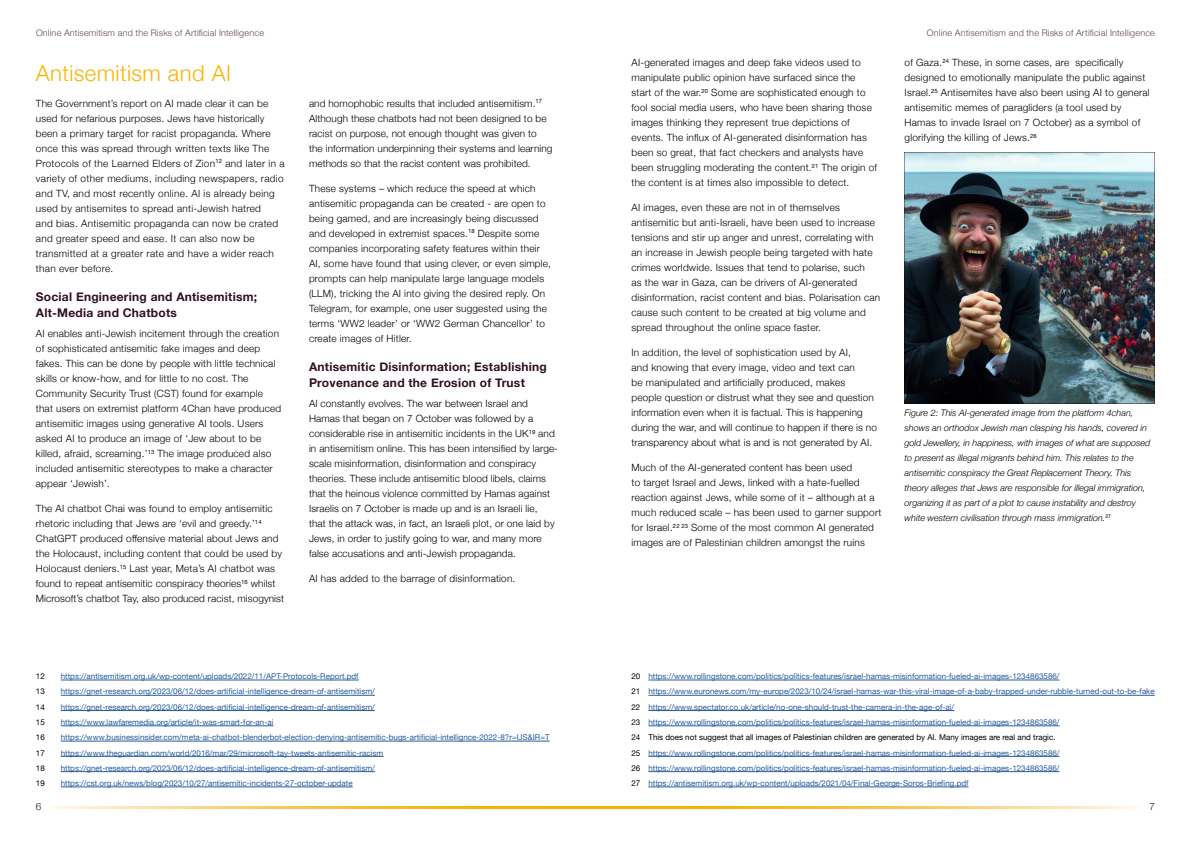
<style>
.page{position:relative;width:1191px;height:842px;background:#fff}
.page>*{position:absolute;margin:0;border:0;box-sizing:border-box;transform-origin:0 0}
.t1{font:300 22px "Helvetica Neue";letter-spacing:.02em;color:#f7b300}
.t2{font:700 12px/16px "Helvetica Neue";letter-spacing:.02em;color:#2f1024}
.t3{font:300 10px/15px "Helvetica Neue";letter-spacing:.02em;color:#000}
.t4{font:300 10px "Helvetica Neue";color:#2f1024}
.t5{font:italic 300 9px/15px "Helvetica Neue";color:#000}
.t6{font:300 9px "Helvetica Neue";letter-spacing:.02em;color:#614659}
.t7{font:8px/15.3px "Helvetica Neue";color:#275b9b}
.t8{font:8px "Helvetica Neue";color:#000}
.s1{color:#000}
</style>
<div class="page">
<hr style="left:61px;top:680px;width:298px;height:1px;background:#275b9b">
<hr style="left:61px;top:695px;width:314px;height:1px;background:#275b9b">
<hr style="left:61px;top:710px;width:314px;height:1px;background:#275b9b">
<hr style="left:61px;top:726px;width:212px;height:1px;background:#275b9b">
<hr style="left:61px;top:741px;width:489px;height:1px;background:#275b9b">
<hr style="left:61px;top:756px;width:322px;height:1px;background:#275b9b">
<hr style="left:61px;top:771px;width:314px;height:1px;background:#275b9b">
<hr style="left:61px;top:787px;width:292px;height:1px;background:#275b9b">
<hr style="left:648px;top:680px;width:411px;height:1px;background:#275b9b">
<hr style="left:648px;top:695px;width:506px;height:1px;background:#275b9b">
<hr style="left:648px;top:710px;width:306px;height:1px;background:#275b9b">
<hr style="left:648px;top:726px;width:411px;height:1px;background:#275b9b">
<hr style="left:648px;top:756px;width:411px;height:1px;background:#275b9b">
<hr style="left:648px;top:771px;width:411px;height:1px;background:#275b9b">
<hr style="left:648px;top:787px;width:320px;height:1px;background:#275b9b">
<img style="left:904px;top:153px;width:251px;height:250px">
<p class="t6" style="left:36px;top:26px;width:229px">Online Antisemitism and the Risks of Artificial Intelligence</p>
<p class="t6" style="left:927px;top:26px;width:229px">Online Antisemitism and the Risks of Artificial Intelligence</p>
<h1 class="t1" style="left:36px;top:55px;width:196px">Antisemitism and AI</h1>
<p class="t3" style="left:904px;top:55px;width:247px">of Gaza.<sup>24</sup> These, in some cases, are specifically designed to emotionally manipulate the public against Israel.<sup>25</sup> Antisemites have also been using AI to general antisemitic memes of paragliders (a tool used by Hamas to invade Israel on 7 October) as a symbol of glorifying the killing of Jews.<sup>26</sup></p>
<p class="t3" style="left:631px;top:55px;width:247px">AI-generated images and deep fake videos used to manipulate public opinion have surfaced since the start of the war.<sup>20</sup> Some are sophisticated enough to fool social media users, who have been sharing those images thinking they represent true depictions of events. The influx of AI-generated disinformation has been so great, that fact checkers and analysts have been struggling moderating the content.<sup>21</sup> The origin of the content is at times also impossible to detect.</p>
<p class="t3" style="left:631px;top:200px;width:250px">AI images, even these are not in of themselves antisemitic but anti-Israeli, have been used to increase tensions and stir up anger and unrest, correlating with an increase in Jewish people being targeted with hate crimes worldwide. Issues that tend to polarise, such<br>as the war in Gaza, can be drivers of AI-generated disinformation, racist content and bias. Polarisation can cause such content to be created at big volume and spread throughout the online space faster.</p>
<p class="t3" style="left:631px;top:345px;width:247px">In addition, the level of sophistication used by AI,<br>and knowing that every image, video and text can<br>be manipulated and artificially produced, makes people question or distrust what they see and question information even when it is factual. This is happening during the war, and will continue to happen if there is no transparency about what is and is not generated by AI.</p>
<p class="t3" style="left:631px;top:460px;width:251px">Much of the AI-generated content has been used<br>to target Israel and Jews, linked with a hate-fuelled reaction against Jews, while some of it – although at a much reduced scale – has been used to garner support for Israel.<sup>22</sup> <sup>23</sup> Some of the most common AI generated images are of Palestinian children amongst the ruins</p>
<p class="t3" style="left:309px;top:95px;width:245px">and homophobic results that included antisemitism.<sup>17<br></sup>Although these chatbots had not been designed to be racist on purpose, not enough thought was given to the information underpinning their systems and learning methods so that the racist content was prohibited.</p>
<p class="t3" style="left:309px;top:180px;width:243px">These systems – which reduce the speed at which antisemitic propaganda can be created - are open to being gamed, and are increasingly being discussed and developed in extremist spaces.<sup>18</sup> Despite some companies incorporating safety features within their AI, some have found that using clever, or even simple, prompts can help manipulate large language models (LLM), tricking the AI into giving the desired reply. On Telegram, for example, one user suggested using the terms ‘WW2 leader’ or ‘WW2 German Chancellor’ to create images of Hitler.</p>
<p class="t2" style="left:309px;top:359px;width:239px">Antisemitic Disinformation; Establishing<br>Provenance and the Erosion of Trust</p>
<p class="t3" style="left:309px;top:395px;width:250px">AI constantly evolves. The war between Israel and Hamas that began on 7 October was followed by a considerable rise in antisemitic incidents in the UK<sup>19</sup> and in antisemitism online. This has been intensified by large&shy;scale misinformation, disinformation and conspiracy theories. These include antisemitic blood libels, claims that the heinous violence committed by Hamas against Israelis on 7 October is made up and is an Israeli lie,<br>that the attack was, in fact, an Israeli plot, or one laid by Jews, in order to justify going to war, and many more false accusations and anti-Jewish propaganda.</p>
<p class="t3" style="left:309px;top:570px;width:208px">AI has added to the barrage of disinformation.</p>
<p class="t3" style="left:36px;top:95px;width:250px">The Government’s report on AI made clear it can be used for nefarious purposes. Jews have historically been a primary target for racist propaganda. Where once this was spread through written texts like The Protocols of the Learned Elders of Zion<sup>12</sup> and later in a variety of other mediums, including newspapers, radio and TV, and most recently online. AI is already being used by antisemites to spread anti-Jewish hatred<br>and bias. Antisemitic propaganda can now be crated and greater speed and ease. It can also now be transmitted at a greater rate and have a wider reach than ever before.</p>
<p class="t2" style="left:36px;top:289px;width:223px">Social Engineering and Antisemitism;<br>Alt-Media and Chatbots</p>
<p class="t3" style="left:36px;top:325px;width:247px">AI enables anti-Jewish incitement through the creation of sophisticated antisemitic fake images and deep fakes. This can be done by people with little technical skills or know-how, and for little to no cost. The Community Security Trust (CST) found for example that users on extremist platform 4Chan have produced antisemitic images using generative AI tools. Users asked AI to produce an image of ‘Jew about to be killed, afraid, screaming.’<sup>13</sup> The image produced also included antisemitic stereotypes to make a character appear ‘Jewish’.</p>
<p class="t3" style="left:36px;top:500px;width:250px">The AI chatbot Chai was found to employ antisemitic rhetoric including that Jews are ‘evil and greedy.’<sup>14<br></sup>ChatGPT produced offensive material about Jews and the Holocaust, including content that could be used by Holocaust deniers.<sup>15</sup> Last year, Meta’s AI chatbot was found to repeat antisemitic conspiracy theories<sup>16</sup> whilst Microsoft’s chatbot Tay, also produced racist, misogynist</p>
<p class="t5" style="left:904px;top:405px;width:247px">Figure 2: This AI-generated image from the platform 4chan, shows an orthodox Jewish man clasping his hands, covered in gold Jewellery, in happiness, with images of what are supposed to present as illegal migrants behind him. This relates to the antisemitic conspiracy the Great Replacement Theory. This theory alleges that Jews are responsible for illegal immigration, organizing it as part of a plot to cause instability and destroy white western civilisation through mass immigration.<sup>27</sup></p>
<p class="t8" style="left:36px;top:670px;width:10px">12</p>
<p class="t7" style="left:61px;top:669px;width:299px">https://antisemitism.org.uk/wp-content/uploads/2022/11/APT-Protocols-Report.pdf</p>
<p class="t8" style="left:36px;top:686px;width:10px">13</p>
<p class="t7" style="left:61px;top:684px;width:315px">https://gnet-research.org/2023/06/12/does-artificial-intelligence-dream-of-antisemitism/</p>
<p class="t8" style="left:36px;top:701px;width:10px">14</p>
<p class="t7" style="left:61px;top:700px;width:315px">https://gnet-research.org/2023/06/12/does-artificial-intelligence-dream-of-antisemitism/</p>
<p class="t8" style="left:36px;top:716px;width:10px">15</p>
<p class="t7" style="left:61px;top:715px;width:214px">https://www.lawfaremedia.org/article/it-was-smart-for-an-ai</p>
<p class="t8" style="left:36px;top:732px;width:10px">16</p>
<p class="t7" style="left:61px;top:730px;width:490px">https://www.businessinsider.com/meta-ai-chatbot-blenderbot-election-denying-antisemitic-bugs-artificial-intellignce-2022-8?r=US&amp;IR=T</p>
<p class="t8" style="left:36px;top:747px;width:10px">17</p>
<p class="t7" style="left:61px;top:745px;width:324px">https://www.theguardian.com/world/2016/mar/29/microsoft-tay-tweets-antisemitic-racism</p>
<p class="t8" style="left:36px;top:762px;width:10px">18</p>
<p class="t7" style="left:61px;top:761px;width:315px">https://gnet-research.org/2023/06/12/does-artificial-intelligence-dream-of-antisemitism/</p>
<p class="t8" style="left:36px;top:777px;width:10px">19</p>
<p class="t7" style="left:61px;top:776px;width:293px">https://cst.org.uk/news/blog/2023/10/27/antisemitic-incidents-27-october-update</p>
<p class="t7" style="left:631px;top:669px;width:525px"><span class="s1">20</span> https://www.rollingstone.com/politics/politics-features/israel-hamas-misinformation-fueled-ai-images-1234863586/<br><span class="s1">21</span> https://www.euronews.com/my-europe/2023/10/24/israel-hamas-war-this-viral-image-of-a-baby-trapped-under-rubble-turned-out-to-be-fake <span class="s1">22</span> https://www.spectator.co.uk/article/no-one-should-trust-the-camera-in-the-age-of-ai/<br><span class="s1">23</span> https://www.rollingstone.com/politics/politics-features/israel-hamas-misinformation-fueled-ai-images-1234863586/<br><span class="s1">24 This does not suggest that all images of Palestinian children are generated by AI. Many images are real and tragic.<br>25</span> https://www.rollingstone.com/politics/politics-features/israel-hamas-misinformation-fueled-ai-images-1234863586/<br><span class="s1">26</span> https://www.rollingstone.com/politics/politics-features/israel-hamas-misinformation-fueled-ai-images-1234863586/<br><span class="s1">27</span> https://antisemitism.org.uk/wp-content/uploads/2021/04/Final-George-Soros-Briefing.pdf</p>
<p class="t4" style="left:36px;top:798px;width:7px">6</p>
<p class="t4" style="left:1149px;top:798px;width:7px">7</p>
</div>
